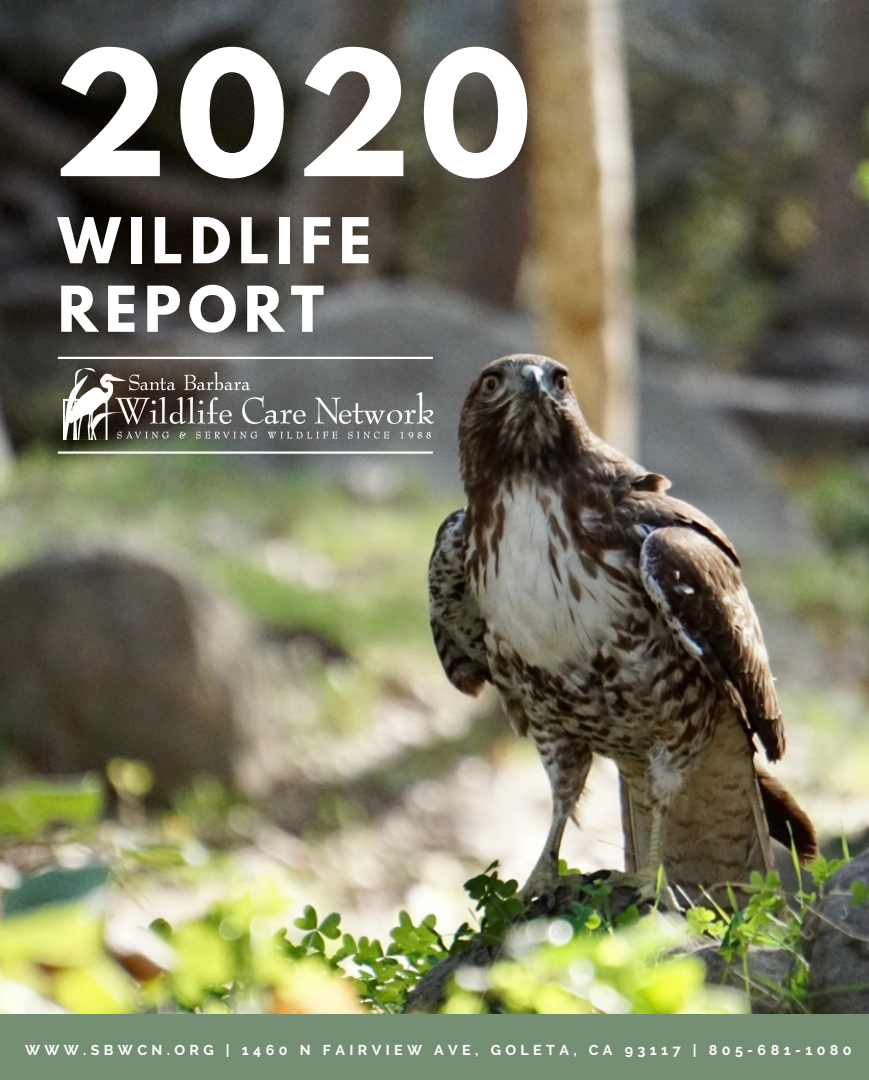
<style>
.page{position:relative;width:869px;height:1080px;background:#fff}
.page>*{position:absolute;margin:0;border:0;box-sizing:border-box;transform-origin:0 0}
.t1{font:700 154.05px "League Spartan";color:#fff}
.t2{font:700 55.95px "League Spartan";letter-spacing:.12em;color:#fff}
.t3{font:700 14.25px "Raleway";letter-spacing:.305em;color:#fff}
</style>
<div class="page">
<img style="left:0;top:0;width:868px;height:1015px">
<div style="left:0;top:1015px;width:868px;height:65px;background:#758f74"></div>
<img style="left:64px;top:368px;width:369px;height:71px">
<hr style="left:58px;top:357px;width:374px;height:2px;background:#fff">
<hr style="left:58px;top:451px;width:374px;height:3px;background:#fff">
<p class="t1" style="left:52px;top:37px;width:480px">2020</p>
<p class="t2" style="left:58px;top:213px;width:315px">WILDLIFE</p>
<p class="t2" style="left:58px;top:281px;width:267px">REPORT</p>
<p class="t3" style="left:25px;top:1041px;width:827px">WWW.SBWCN.ORG | 1460 N FAIRVIEW AVE, GOLETA, CA 93117 | 805-681-1080</p>
</div>
